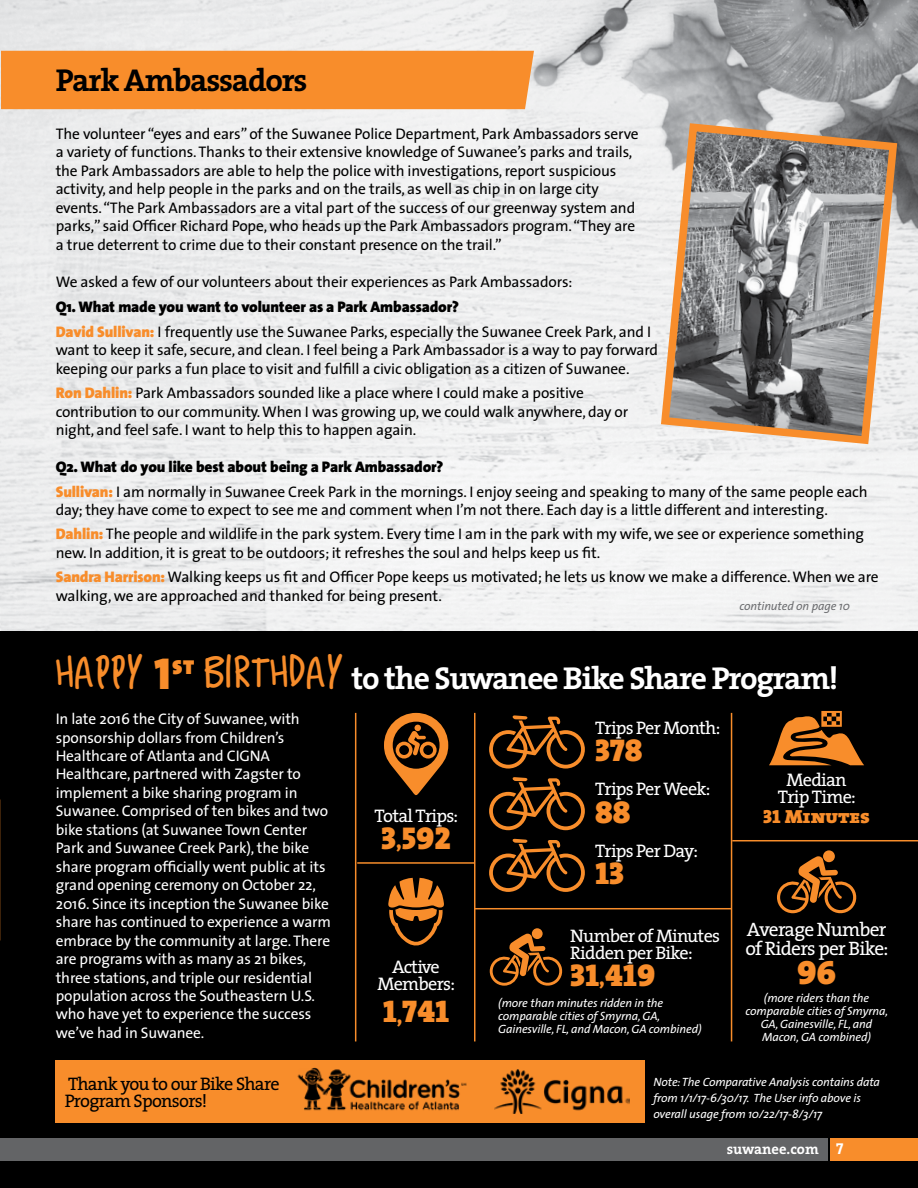
<style>
.page{position:relative;width:918px;height:1188px;background:#fff}
.page>*{position:absolute;margin:0;border:0;box-sizing:border-box;transform-origin:0 0}
.t1{font:33.75px "The Serif Black Caps";color:#f88d2b}
.t2{font:700 31.8px "The Serif";letter-spacing:-.04em;color:#fff}
.t3{font:700 31.8px "The Serif";letter-spacing:-.04em;color:#000}
.t4{font:31.65px "The Serif Black Caps";color:#f88d2b}
.t5{font:31.5px "The Serif Black Caps";color:#f88d2b}
.t6{font:19.5px/18.3px "The Serif";letter-spacing:-.04em;color:#fff}
.t7{font:19.05px "The Serif Black Caps";color:#f88d2b}
.t8{font:18.3px/17.1px "The Serif";letter-spacing:-.04em;color:#fff;text-align:center}
.t9{font:18.3px/17.1px "The Serif";letter-spacing:-.04em;color:#000}
.t10{font:18.15px "The Serif";letter-spacing:-.04em;color:#fff}
.t11{font:15.45px/18.5px "The Sans";letter-spacing:-.01em;color:#000}
.t12{font:15.45px/18.5px "The Sans";letter-spacing:-.01em;color:#fff}
.t13{font:700 14.7px "The Serif";color:#fff}
.t14{font:italic 12px/13px "The Sans";letter-spacing:-.01em;color:#fff}
.t15{font:italic 12px "The Sans";letter-spacing:-.01em;color:#6d6e71}
.s1{font-weight:900}
.s2{font-weight:900;color:#f88d2b}
.s3{font-family:"Cookiesandcream";font-weight:400;font-size:45px;color:#f88d2b}
.s4{font-family:"The Sans Black Caps";font-weight:400;font-size:45px;color:#f88d2b}
.s5{font-size:18.45px}
.s6{font-size:18.3px}
.s7{font-family:"The Serif Bold Caps";font-weight:400;font-size:15.75px}
</style>
<div class="page">
<img style="left:1px;top:0;width:917px;height:601px">
<img style="left:0;top:301px;width:1px;height:887px">
<img style="left:0;top:0;width:1px;height:384px">
<img style="left:1px;top:601px;width:917px;height:31px">
<div style="left:0;top:632px;width:918px;height:556px;background:#000"></div>
<div style="left:0;top:1138px;width:827px;height:23px;background:#636466"></div>
<div style="left:831px;top:1138px;width:87px;height:23px;background:#f88d2b"></div>
<div style="left:1px;top:51px;width:533px;height:58px;background:#f88d2b"></div>
<svg style="left:657px;top:119px;width:244px;height:329px;background:#a19890"></svg>
<hr style="left:355px;top:713px;width:1px;height:328px;background:#f88d2b">
<hr style="left:474px;top:713px;width:2px;height:328px;background:#f88d2b">
<hr style="left:731px;top:713px;width:1px;height:328px;background:#f88d2b">
<svg style="left:384px;top:713px;width:64px;height:83px"></svg>
<hr style="left:357px;top:862px;width:117px;height:2px;background:#f88d2b">
<hr style="left:475px;top:908px;width:257px;height:1px;background:#f88d2b">
<hr style="left:732px;top:840px;width:186px;height:1px;background:#f88d2b">
<svg style="left:388px;top:878px;width:56px;height:68px"></svg>
<svg style="left:489px;top:715px;width:96px;height:54px"></svg>
<svg style="left:489px;top:777px;width:96px;height:53px"></svg>
<svg style="left:489px;top:839px;width:96px;height:53px"></svg>
<svg style="left:769px;top:711px;width:95px;height:54px"></svg>
<svg style="left:490px;top:928px;width:73px;height:58px"></svg>
<svg style="left:777px;top:850px;width:80px;height:64px"></svg>
<div style="left:56px;top:1060px;width:589px;height:63px;background:#f88d2b"></div>
<img style="left:297px;top:1067px;width:170px;height:44px">
<img style="left:495px;top:1070px;width:134px;height:44px">
<h2 class="t3" style="left:56px;top:54px;width:253px">Park Ambassadors</h2>
<p class="t11" style="left:56px;top:124px;width:585px">The volunteer “eyes and ears”of the Suwanee Police Department, Park Ambassadors serve a variety of functions.Thanks to their extensive knowledge of Suwanee’s parks and trails, the Park Ambassadors are able to help the police with investigations, report suspicious activity, and help people in the parks and on the trails, as well as chip in on large city events.“The Park Ambassadors are a vital part of the success of our greenway system and parks,” said Officer Richard Pope, who heads up the Park Ambassadors program.“They are a true deterrent to crime due to their constant presence on the trail.”</p>
<p class="t11" style="left:56px;top:272px;width:518px">We asked a few of our volunteers about their experiences as Park Ambassadors:</p>
<p class="t11" style="left:56px;top:295px;width:597px;line-height:24.5px"><span class="s1">Q1. What made you want to volunteer as a Park Ambassador?<br></span><span class="s2">David Sullivan:</span> I frequently use the Suwanee Parks, especially the Suwanee Creek Park, and I</p>
<p class="t11" style="left:56px;top:340px;width:604px">want to keep it safe, secure, and clean. I feel being a Park Ambassador is a way to pay forward keeping our parks a fun place to visit and fulfill a civic obligation as a citizen of Suwanee.</p>
<p class="t11" style="left:56px;top:383px;width:574px"><span class="s2">Ron Dahlin:</span> Park Ambassadors sounded like a place where I could make a positive contribution to our community.When I was growing up, we could walk anywhere, day or night, and feel safe. I want to help this to happen again.</p>
<p class="t11" style="left:56px;top:454px;width:813px;line-height:24.5px"><span class="s1">Q2. What do you like best about being a Park Ambassador?<br></span><span class="s2">Sullivan:</span> I am normally in Suwanee Creek Park in the mornings. I enjoy seeing and speaking to many of the same people each</p>
<p class="t11" style="left:56px;top:497px;width:810px;line-height:24.5px">day; they have come to expect to see me and comment when I’m not there. Each day is a little different and interesting.<br><span class="s2">Dahlin:</span> The people and wildlife in the park system. Every time I am in the park with my wife, we see or experience something</p>
<p class="t11" style="left:56px;top:540px;width:824px;line-height:24.5px">new. In addition, it is great to be outdoors; it refreshes the soul and helps keep us fit.<br><span class="s2">Sandra Harrison:</span> Walking keeps us fit and Officer Pope keeps us motivated; he lets us know we make a difference.When we are</p>
<p class="t11" style="left:56px;top:586px;width:388px">walking, we are approached and thanked for being present.</p>
<p class="t15" style="left:740px;top:596px;width:112px">continuted on page 10</p>
<h2 class="t2" style="left:56px;top:652px;width:784px"><span class="s3">HAPPY</span> <span class="s4">1</span><sup>st</sup> <span class="s3">BIRTHDAY</span> to the Suwanee Bike Share Program!</h2>
<p class="t12" style="left:56px;top:709px;width:277px">In late 2016 the City of Suwanee, with sponsorship dollars from Children’s Healthcare of Atlanta and CIGNA Healthcare, partnered with Zagster to implement a bike sharing program in Suwanee. Comprised of ten bikes and two bike stations (at Suwanee Town Center Park and Suwanee Creek Park), the bike share program officially went public at its grand opening ceremony on October 22, 2016. Since its inception the Suwanee bike share has continued to experience a warm embrace by the community at large.There are programs with as many as 21 bikes, three stations, and triple our residential population across the Southeastern U.S. who have yet to experience the success we’ve had in Suwanee.</p>
<p class="t14" style="left:653px;top:1073px;width:228px;line-height:16px">Note: The Comparative Analysis contains data from 1/1/17-6/30/17. The User info above is overall usage from 10/22/17-8/3/17</p>
<p class="t10" style="left:595px;top:713px;width:127px">Trips Per Month:</p>
<h3 class="t4" style="left:595px;top:723px;width:49px">378</h3>
<p class="t10" style="left:595px;top:774px;width:117px">Trips Per Week:</p>
<h3 class="t4" style="left:595px;top:785px;width:37px">88</h3>
<p class="t10" style="left:595px;top:836px;width:105px">Trips Per Day:</p>
<h3 class="t4" style="left:595px;top:847px;width:30px">13</h3>
<p class="t8" style="left:778px;top:771px;width:80px">Median<br>Trip Time:</p>
<p class="t7" style="left:763px;top:800px;width:108px">31 Minutes</p>
<p class="t8" style="left:375px;top:806px;width:85px">Total Trips:</p>
<h3 class="t4" style="left:381px;top:811px;width:71px">3<span class="s5">,</span>592</h3>
<p class="t6" style="left:745px;top:920px;width:145px">Average Number of Riders per Bike:</p>
<h1 class="t1" style="left:797px;top:944px;width:41px">96</h1>
<p class="t8" style="left:570px;top:927px;width:151px;text-align:left">Number of Minutes<br>Ridden per Bike:</p>
<h3 class="t4" style="left:570px;top:949px;width:87px">31<span class="s5">,</span>419</h3>
<p class="t8" style="left:377px;top:958px;width:79px">Active<br>Members:</p>
<h3 class="t5" style="left:383px;top:984px;width:68px">1<span class="s6">,</span>741</h3>
<p class="t14" style="left:498px;top:996px;width:205px">(more than minutes ridden in the comparable cities of Smyrna, GA,<br>Gainesville, FL, and Macon, GA combined)</p>
<p class="t14" style="left:746px;top:991px;width:144px;text-align:center">(more riders than the comparable cities of Smyrna,<br>GA, Gainesville, FL, and<br>Macon, GA combined)</p>
<p class="t9" style="left:65px;top:1074px;width:216px">Thank you to our Bike Share<br>Program Sponsors!</p>
<p class="t13" style="left:727px;top:1137px;width:118px">suwanee.com <span class="s7">7</span></p>
</div>
